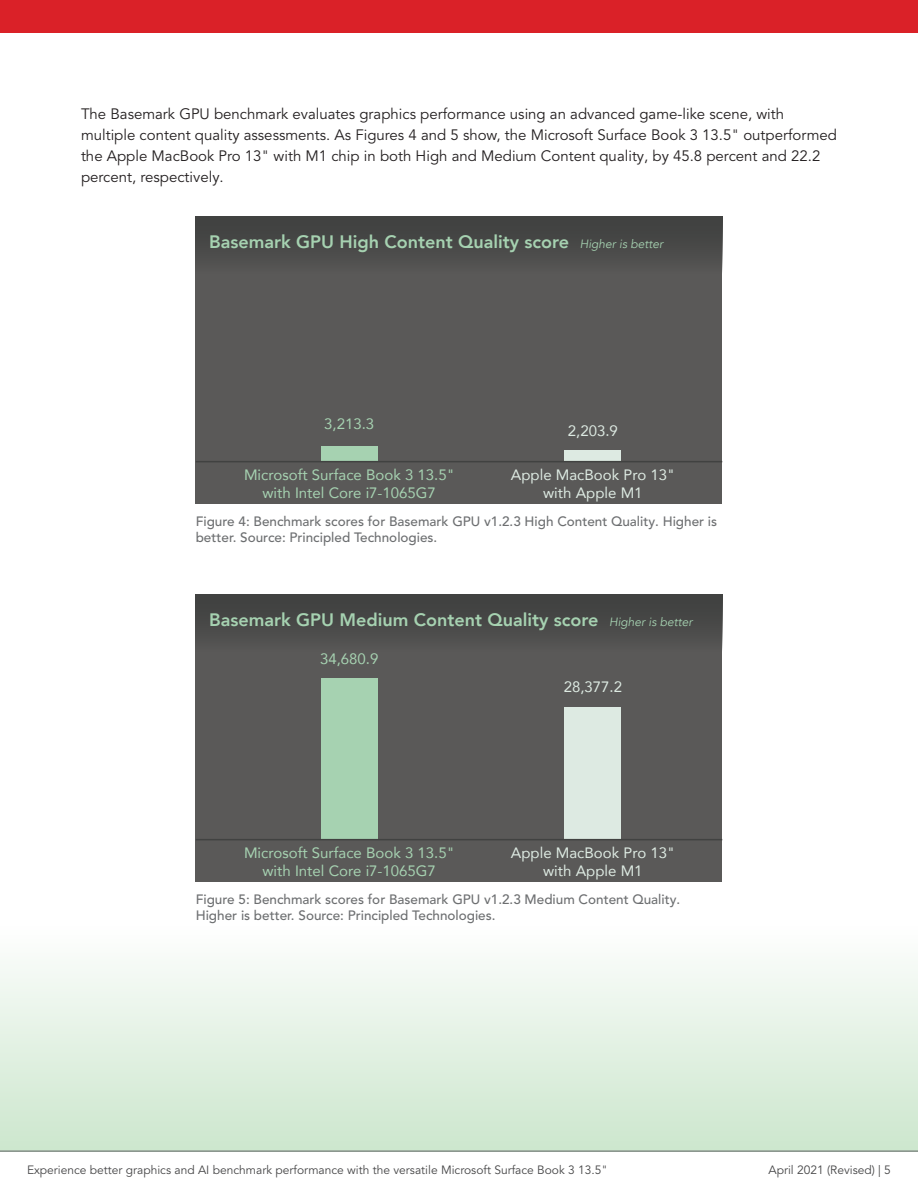
<style>
.page{position:relative;width:918px;height:1188px;background:#fff}
.page>*{position:absolute;margin:0;border:0;box-sizing:border-box;transform-origin:0 0}
.t1{font:800 18px "Avenir";color:#a6d2b1}
.t2{font:15px/21px "Avenir LT Pro";color:#231f20}
.t3{font:15px/18px "Avenir";color:#a6d2b1;text-align:center}
.t4{font:15px/18px "Avenir";color:#ddeae2;text-align:center}
.t5{font:500 13.5px/16.2px "Avenir LT Pro";color:#6d6f71}
.t6{font:12px "Avenir LT Pro";color:#464647}
.s1{font-weight:400;font-style:italic;font-size:12px}
</style>
<div class="page">
<div style="left:0;top:904px;width:918px;height:248px;background:linear-gradient(to bottom,#fff,#cbe5cc)"></div>
<div style="left:196px;top:216px;width:526px;height:288px;background:#5a5958"></div>
<div style="left:196px;top:216px;width:526px;height:57px;background:linear-gradient(to right,#494948,#494948)"></div>
<div style="left:321px;top:446px;width:57px;height:15px;background:#a6d2b1"></div>
<div style="left:564px;top:451px;width:57px;height:10px;background:#ddeae2"></div>
<hr style="left:196px;top:461px;width:526px;height:1px;background:#414241">
<div style="left:196px;top:594px;width:526px;height:288px;background:#5a5958"></div>
<div style="left:196px;top:594px;width:526px;height:57px;background:linear-gradient(to right,#494948,#494948)"></div>
<div style="left:321px;top:678px;width:57px;height:162px;background:#a6d2b1"></div>
<div style="left:564px;top:707px;width:57px;height:133px;background:#ddeae2"></div>
<hr style="left:196px;top:839px;width:526px;height:1px;background:#414241">
<hr style="left:0;top:1151px;width:918px;height:1px;background:#616265">
<div style="left:0;top:0;width:918px;height:32px;background:#da2128"></div>
<p class="t2" style="left:81px;top:104px;width:757px">The Basemark GPU benchmark evaluates graphics performance using an advanced game-like scene, with multiple content quality assessments. As Figures 4 and 5 show, the Microsoft Surface Book 3 13.5" outperformed the Apple MacBook Pro 13" with M1 chip in both High and Medium Content quality, by 45.8 percent and 22.2 percent, respectively.</p>
<p class="t1" style="left:209px;top:227px;width:456px">Basemark GPU High Content Quality score <span class="s1">Higher is better</span></p>
<p class="t3" style="left:324px;top:415px;width:52px">3,213.3</p>
<p class="t4" style="left:568px;top:421px;width:52px">2,203.9</p>
<p class="t3" style="left:244px;top:465px;width:212px">Microsoft Surface Book 3 13.5" with Intel Core i7-1065G7</p>
<p class="t4" style="left:511px;top:465px;width:166px">Apple MacBook Pro 13" with Apple M1</p>
<p class="t5" style="left:196px;top:514px;width:523px">Figure 4: Benchmark scores for Basemark GPU v1.2.3 High Content Quality. Higher is better. Source: Principled Technologies.</p>
<p class="t1" style="left:209px;top:605px;width:485px">Basemark GPU Medium Content Quality score <span class="s1">Higher is better</span></p>
<p class="t3" style="left:320px;top:650px;width:60px">34,680.9</p>
<p class="t4" style="left:564px;top:677px;width:60px">28,377.2</p>
<p class="t3" style="left:244px;top:843px;width:212px">Microsoft Surface Book 3 13.5" with Intel Core i7-1065G7</p>
<p class="t4" style="left:511px;top:843px;width:166px">Apple MacBook Pro 13" with Apple M1</p>
<p class="t5" style="left:196px;top:892px;width:486px">Figure 5: Benchmark scores for Basemark GPU v1.2.3 Medium Content Quality.<br>Higher is better. Source: Principled Technologies.</p>
<p class="t6" style="left:27px;top:1163px;width:582px">Experience better graphics and AI benchmark performance with the versatile Microsoft Surface Book 3 13.5"</p>
<p class="t6" style="left:769px;top:1163px;width:124px">April 2021 (Revised) | 5</p>
</div>
